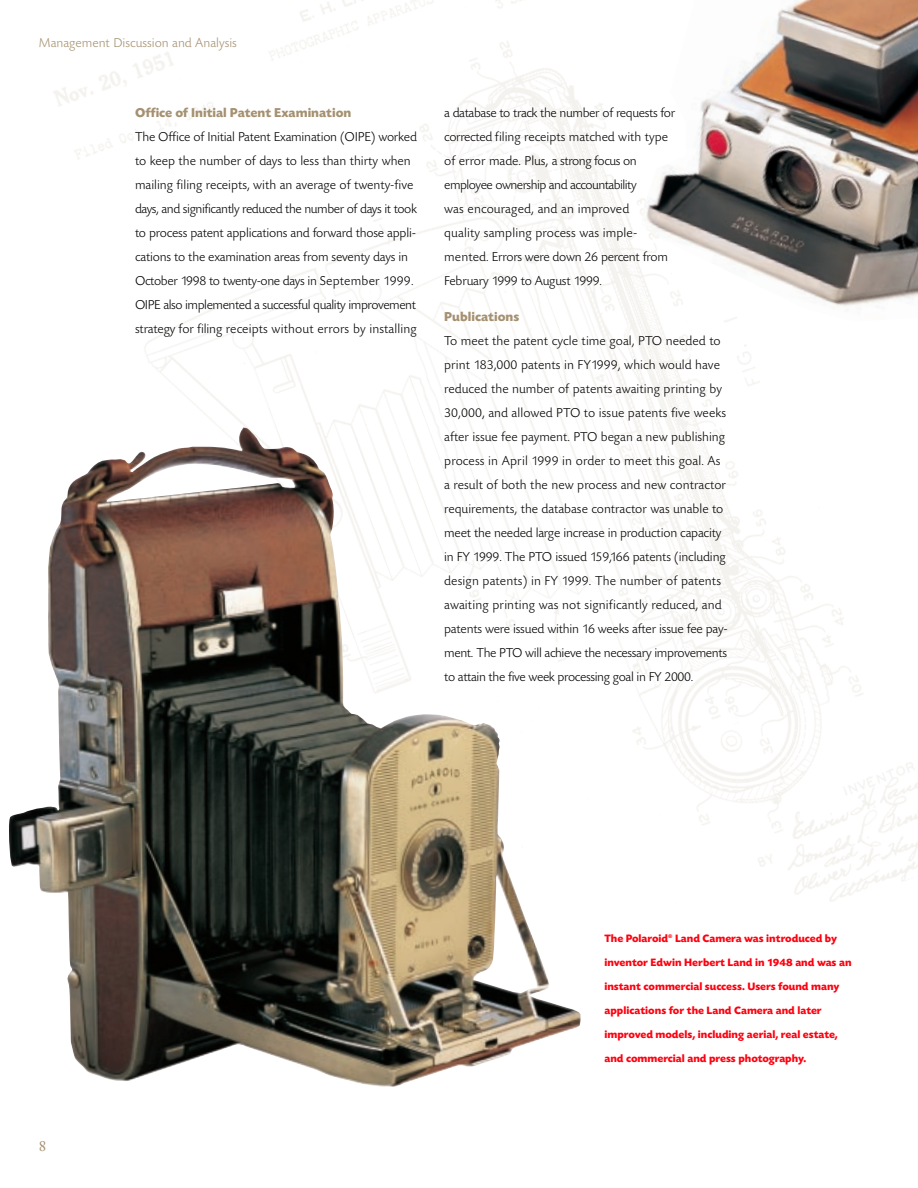
<style>
.page{position:relative;width:918px;height:1188px;background:#fff}
.page>*{position:absolute;margin:0;border:0;box-sizing:border-box;transform-origin:0 0}
.t1{font:15px "Stempel Garamond";color:#a59171}
.t2{font:300 13.5px/24px "Today SB";letter-spacing:-.01em;color:#000}
.t3{font:700 13.5px "Today SB";color:#a59171}
.t4{font:300 13.5px "Today SB";color:#a59171}
.t5{font:700 11.25px/24px "Today SB";color:#ff000f}
</style>
<div class="page">
<img style="left:9px;top:427px;width:572px;height:660px">
<img style="left:626px;top:0;width:292px;height:322px">
<p class="t4" style="left:39px;top:38px;width:200px">Management Discussion and Analysis</p>
<p class="t3" style="left:135px;top:107px;width:218px">Office of Initial Patent Examination</p>
<p class="t2" style="left:135px;top:126px;width:284px">The Office of Initial Patent Examination (OIPE) worked to keep the number of days to less than thirty when mailing filing receipts, with an average of twenty-five days, and significantly reduced the number of days it took to process patent applications and forward those appli&shy;cations to the examination areas from seventy days in October 1998 to twenty-one days in September 1999.<br>OIPE also implemented a successful quality improvement strategy for filing receipts without errors by installing</p>
<p class="t2" style="left:444px;top:102px;width:233px">a database to track the number of requests for corrected filing receipts matched with type of error made. Plus, a strong focus on employee ownership and accountability<br>was encouraged, and an improved<br>quality sampling process was imple&shy;mented. Errors were down 26 percent from February 1999 to August 1999.</p>
<p class="t3" style="left:444px;top:311px;width:77px">Publications</p>
<p class="t2" style="left:444px;top:330px;width:285px">To meet the patent cycle time goal, PTO needed to print 183,000 patents in FY1999, which would have reduced the number of patents awaiting printing by 30,000, and allowed PTO to issue patents five weeks after issue fee payment. PTO began a new publishing process in April 1999 in order to meet this goal. As a result of both the new process and new contractor requirements, the database contractor was unable to meet the needed large increase in production capacity in FY 1999. The PTO issued 159,166 patents (including design patents) in FY 1999. The number of patents awaiting printing was not significantly reduced, and patents were issued within 16 weeks after issue fee pay&shy;ment. The PTO will achieve the necessary improvements to attain the five week processing goal in FY 2000.</p>
<p class="t1" style="left:39px;top:1139px;width:9px">8</p>
<p class="t5" style="left:604px;top:927px;width:249px">The Polaroid<sup>®</sup> Land Camera was introduced by inventor Edwin Herbert Land in 1948 and was an instant commercial success. Users found many applications for the Land Camera and later improved models, including aerial, real estate, and commercial and press photography.</p>
</div>
